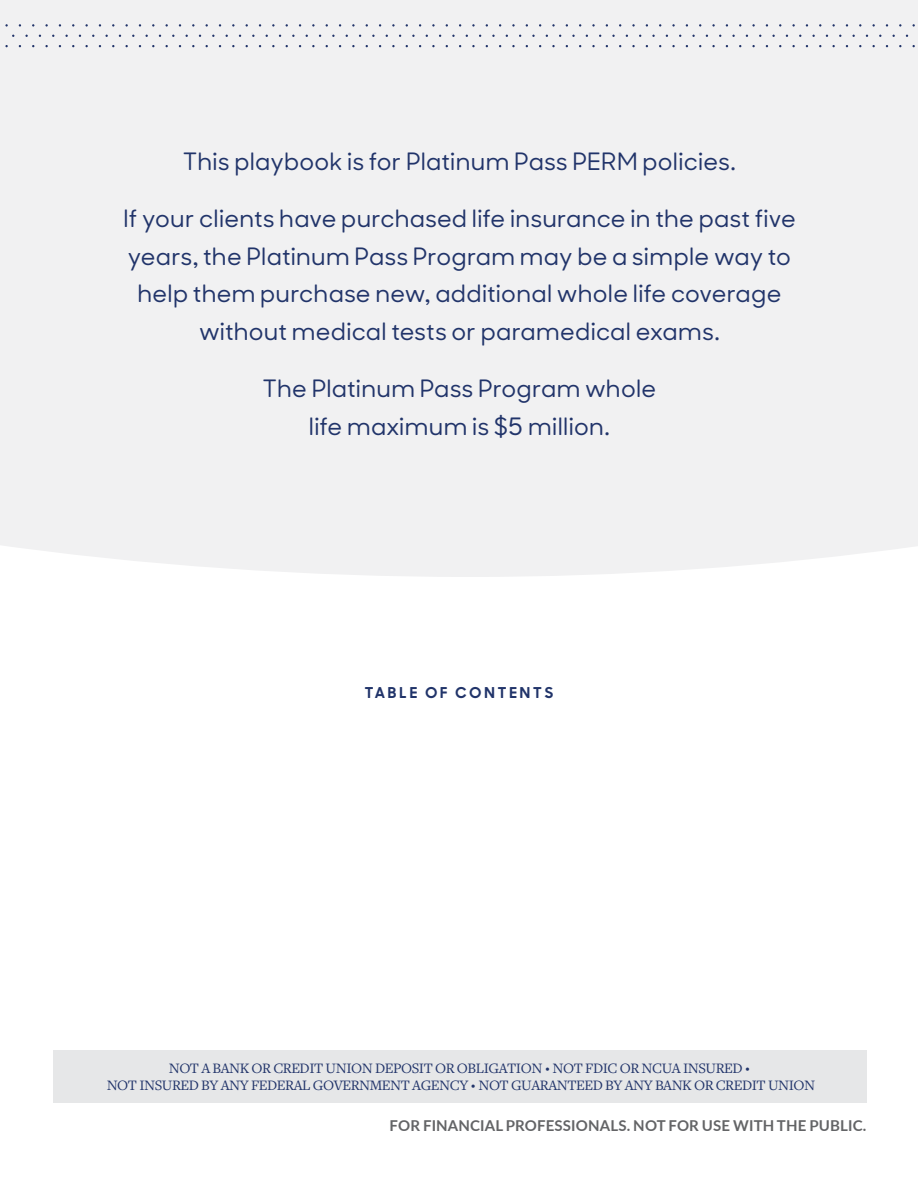
<style>
.page{position:relative;width:918px;height:1188px;background:#fff}
.page>*{position:absolute;margin:0;border:0;box-sizing:border-box;transform-origin:0 0}
.t1{font:500 24px/37.5px "MM Sharp Sans";letter-spacing:.015em;color:#21346a;text-align:center}
.t2{font:15px/16.5px "Freight Text Pro";letter-spacing:-.03em;color:#21346a;text-align:center}
.t3{font:700 15px "Lato";letter-spacing:.01em;color:#636466}
.t4{font:700 15px "MM Sharp Sans";letter-spacing:.2em;color:#21346a}
.s1{font-family:"MM Brandon Text"}
</style>
<div class="page">
<div style="left:53px;top:1050px;width:814px;height:52px;background:#e6e7e8"></div>
<div style="left:0;top:0;width:918px;height:577px;background:#f1f1f2"></div>
<p class="t1" style="left:183px;top:141px;width:555px">This playbook is for Platinum Pass PERM policies.</p>
<p class="t1" style="left:123px;top:199px;width:674px">If your clients have purchased life insurance in the past five years, the Platinum Pass Program may be a simple way to help them purchase new, additional whole life coverage without medical tests or paramedical exams.</p>
<p class="t1" style="left:263px;top:369px;width:395px">The Platinum Pass Program whole life maximum is $5 million.</p>
<p class="t4" style="left:365px;top:680px;width:190px">TABLE OF CONTENTS</p>
<p class="t2" style="left:107px;top:1060px;width:710px">NOT A BANK OR CREDIT UNION DEPOSIT OR OBLIGATION <span class="s1">•</span> NOT FDIC OR NCUA INSURED <span class="s1">•<br></span>NOT INSURED BY ANY FEDERAL GOVERNMENT AGENCY <span class="s1">•</span> NOT GUARANTEED BY ANY BANK OR CREDIT UNION</p>
<p class="t3" style="left:390px;top:1115px;width:478px">FOR FINANCIAL PROFESSIONALS. NOT FOR USE WITH THE PUBLIC.</p>
</div>
